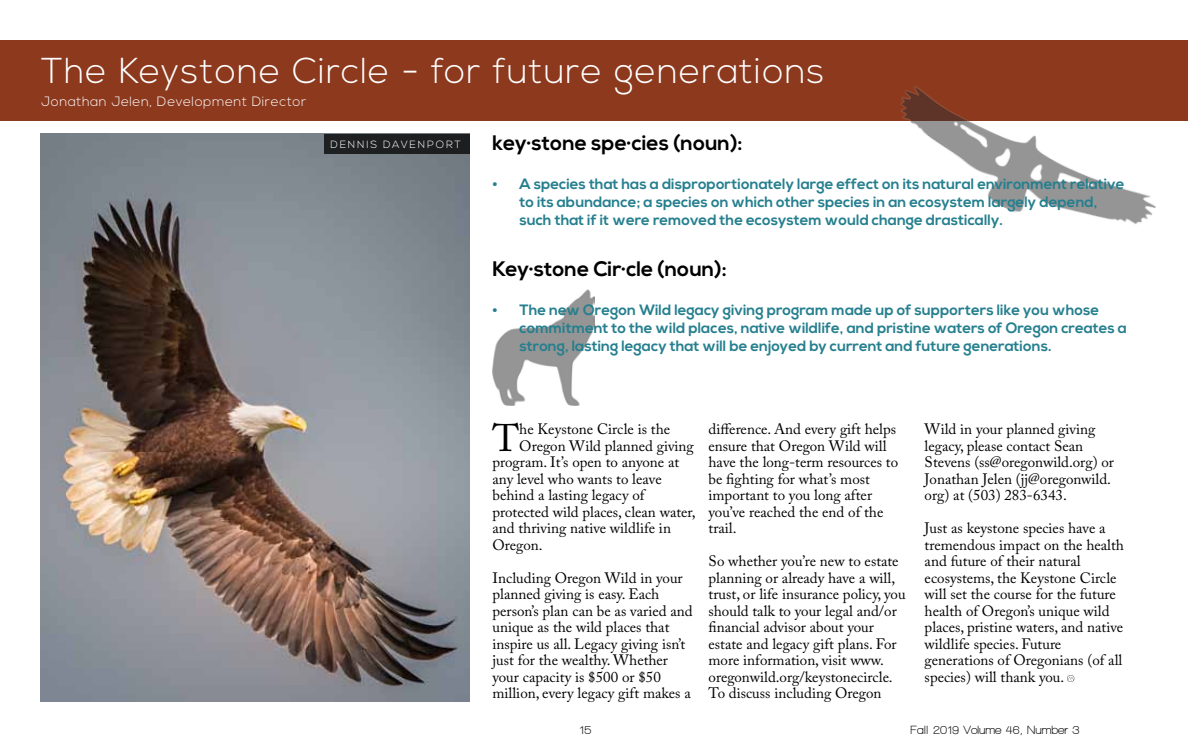
<style>
.page{position:relative;width:1188px;height:756px;background:#fff}
.page>*{position:absolute;margin:0;border:0;box-sizing:border-box;transform-origin:0 0}
.t1{font:38.25px "Adobe Caslon Pro";color:#000}
.t2{font:300 36px "Nexa";color:#fff}
.t3{font:700 21px "Nexa";color:#000}
.t4{font:15px/16.5px "Adobe Caslon Pro";color:#000}
.t5{font:700 15px/18px "Nexa";color:#257f8e}
.t6{font:300 13.5px "Nexa";color:#fff}
.t7{font:700 12px "Walkway";color:#000}
.t8{font:300 10.5px "Nexa";letter-spacing:.175em;color:#fff}
</style>
<div class="page">
<div style="left:0;top:40px;width:1188px;height:82px;background:#8c391e"></div>
<svg style="left:1067px;top:675px;width:7px;height:7px"></svg>
<img style="left:878px;top:86px;width:283px;height:138px">
<img style="left:40px;top:134px;width:430px;height:568px">
<div style="left:324px;top:134px;width:146px;height:19px;background:#1d1f21"></div>
<img style="left:492px;top:289px;width:102px;height:116px">
<h2 class="t2" style="left:41px;top:50px;width:785px">The Keystone Circle - for future generations</h2>
<p class="t6" style="left:41px;top:93px;width:267px">Jonathan Jelen, Development Director</p>
<p class="t8" style="left:330px;top:139px;width:132px">D ennis Davenport</p>
<h3 class="t3" style="left:492px;top:130px;width:251px">key·stone spe·cies (noun):</h3>
<p class="t5" style="left:519px;top:176px;width:607px;text-indent:-27px">• A species that has a disproportionately large effect on its natural environment relative to its abundance; a species on which other species in an ecosystem largely depend, such that if it were removed the ecosystem would change drastically.</p>
<h3 class="t3" style="left:492px;top:256px;width:236px">Key·stone Cir·cle (noun):</h3>
<p class="t5" style="left:519px;top:302px;width:609px;text-indent:-27px">• The new Oregon Wild legacy giving program made up of supporters like you whose commitment to the wild places, native wildlife, and pristine waters of Oregon creates a strong, lasting legacy that will be enjoyed by current and future generations.</p>
<h1 class="t1" style="left:492px;top:415px;width:28px">T</h1>
<p class="t4" style="left:519px;top:421px;width:152px">he Keystone Circle is the</p>
<p class="t4" style="left:519px;top:438px;width:176px">Oregon Wild planned giving</p>
<p class="t4" style="left:492px;top:454px;width:188px">program. It’s open to anyone at</p>
<p class="t4" style="left:492px;top:471px;width:171px">any level who wants to leave</p>
<p class="t4" style="left:492px;top:487px;width:153px">behind a lasting legacy of</p>
<p class="t4" style="left:492px;top:504px;width:205px">protected wild places, clean water,</p>
<p class="t4" style="left:492px;top:520px;width:180px">and thriving native wildlife in</p>
<p class="t4" style="left:492px;top:537px;width:52px">Oregon.</p>
<p class="t4" style="left:492px;top:570px;width:202px">Including Oregon Wild in your planned giving is easy. Each person’s plan can be as varied and unique as the wild places that inspire us all. Legacy giving isn’t just for the wealthy. Whether your capacity is $500 or $50 million, every legacy gift makes a</p>
<p class="t4" style="left:709px;top:421px;width:191px">difference. And every gift helps ensure that Oregon Wild will have the long-term resources to be fighting for what’s most important to you long after you’ve reached the end of the trail.</p>
<p class="t4" style="left:709px;top:553px;width:199px">So whether you’re new to estate planning or already have a will, trust, or life insurance policy, you should talk to your legal and/or financial advisor about your estate and legacy gift plans. For more information, visit www. oregonwild.org/keystonecircle.<br>To discuss including Oregon</p>
<p class="t4" style="left:925px;top:421px;width:191px">Wild in your planned giving legacy, please contact Sean<br>Stevens (ss@oregonwild.org) or<br>Jonathan Jelen (jj@oregonwild. org) at (503) 283-6343.</p>
<p class="t4" style="left:925px;top:520px;width:201px">Just as keystone species have a tremendous impact on the health and future of their natural ecosystems, the Keystone Circle will set the course for the future health of Oregon’s unique wild places, pristine waters, and native wildlife species. Future generations of Oregonians (of all species) will thank you.</p>
<p class="t7" style="left:579px;top:724px;width:14px">15</p>
<p class="t7" style="left:911px;top:724px;width:171px">Fall 2019 Volume 46, Number 3</p>
</div>
